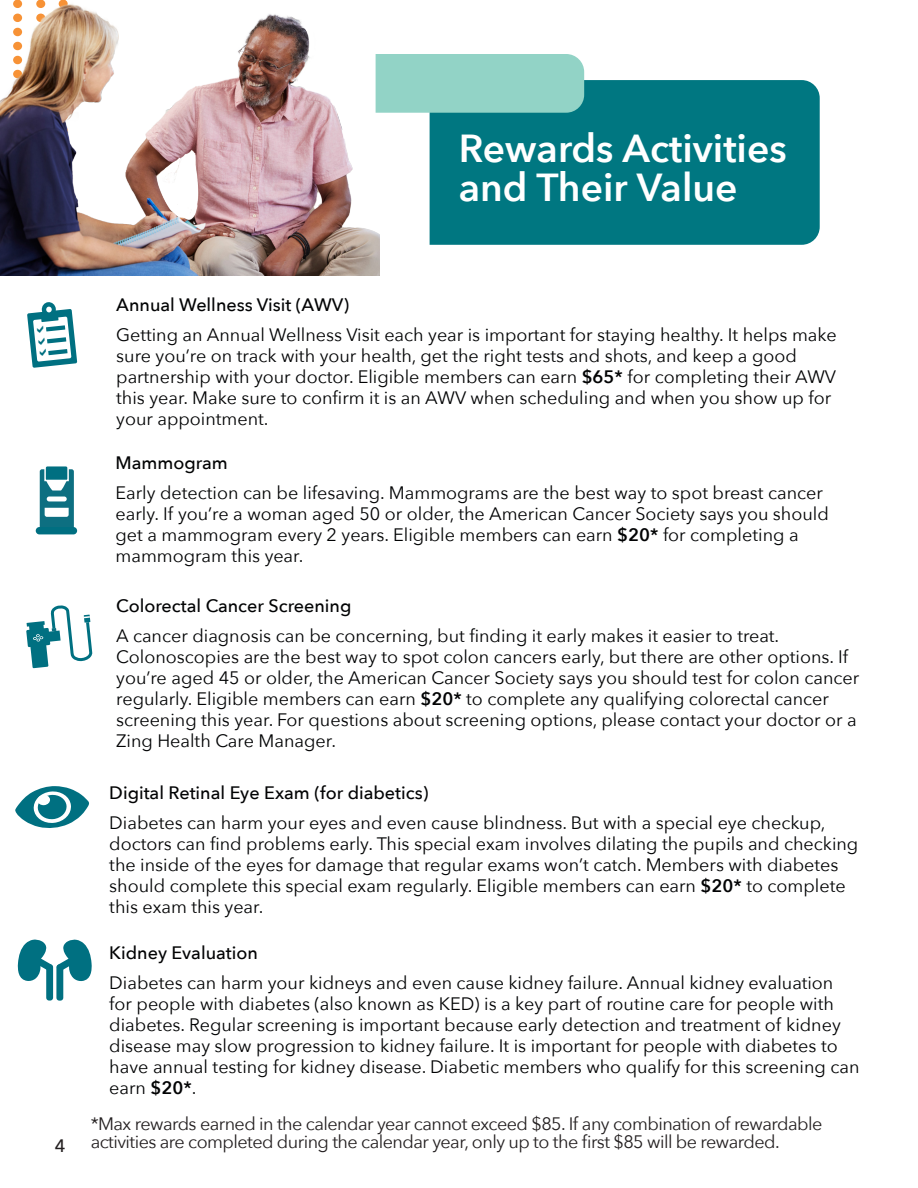
<style>
.page{position:relative;width:918px;height:1188px;background:#fff}
.page>*{position:absolute;margin:0;border:0;box-sizing:border-box;transform-origin:0 0}
.t1{font:600 39px "Avenir Next";color:#fff}
.t2{font:18px/21px "Avenir Next";color:#020304}
.t3{font:18px "Avenir Next";letter-spacing:-.03em;color:#231f20}
.t4{font:500 18px "Avenir Next";color:#020304}
.t5{font:500 18px "Avenir Next";color:#231f20}
.s1{font-weight:600}
</style>
<div class="page">
<div style="left:36px;top:527px;width:41px;height:7px;background:#006f81;border-radius:4px"></div>
<svg style="left:40px;top:466px;width:34px;height:61px"></svg>
<svg style="left:41px;top:302px;width:15px;height:15px"></svg>
<svg style="left:46px;top:306px;width:6px;height:7px"></svg>
<svg style="left:26px;top:605px;width:67px;height:63px"></svg>
<div style="left:430px;top:80px;width:390px;height:165px;background:#007781"></div>
<div style="left:380px;top:54px;width:204px;height:59px;background:#92d3c6"></div>
<img style="left:0;top:0;width:380px;height:275px">
<svg style="left:15px;top:786px;width:74px;height:42px"></svg>
<div style="left:37px;top:795px;width:13px;height:11px;background:#fff;border-radius:50%"></div>
<div style="left:46px;top:964px;width:7px;height:37px;background:#007081;border-radius:3px"></div>
<svg style="left:17px;top:939px;width:75px;height:42px"></svg>
<div style="left:56px;top:964px;width:7px;height:37px;background:#007081;border-radius:3px"></div>
<svg style="left:27px;top:309px;width:50px;height:59px"></svg>
<p class="t1" style="left:459px;top:115px;width:329px">Rewards Activities</p>
<p class="t1" style="left:459px;top:154px;width:280px">and Their Value</p>
<p class="t4" style="left:116px;top:290px;width:234px">Annual Wellness Visit (AWV)</p>
<p class="t2" style="left:116px;top:324px;width:722px">Getting an Annual Wellness Visit each year is important for staying healthy. It helps make sure you’re on track with your health, get the right tests and shots, and keep a good</p>
<p class="t2" style="left:116px;top:366px;width:721px">partnership with your doctor. Eligible members can earn <span class="s1">$65*</span> for completing their AWV this year. Make sure to confirm it is an AWV when scheduling and when you show up for your appointment.</p>
<p class="t4" style="left:116px;top:447px;width:114px">Mammogram</p>
<p class="t2" style="left:116px;top:481px;width:709px">Early detection can be lifesaving. Mammograms are the best way to spot breast cancer</p>
<p class="t2" style="left:116px;top:502px;width:715px">early. If you’re a woman aged 50 or older, the American Cancer Society says you should</p>
<p class="t2" style="left:116px;top:523px;width:685px">get a mammogram every 2 years. Eligible members can earn <span class="s1">$20*</span> for completing a</p>
<p class="t2" style="left:116px;top:544px;width:190px">mammogram this year.</p>
<p class="t4" style="left:116px;top:591px;width:237px">Colorectal Cancer Screening</p>
<p class="t2" style="left:116px;top:625px;width:664px">A cancer diagnosis can be concerning, but finding it early makes it easier to treat.</p>
<p class="t2" style="left:116px;top:646px;width:745px">Colonoscopies are the best way to spot colon cancers early, but there are other options. If you’re aged 45 or older, the American Cancer Society says you should test for colon cancer regularly. Eligible members can earn <span class="s1">$20*</span> to complete any qualifying colorectal cancer screening this year. For questions about screening options, please contact your doctor or a Zing Health Care Manager.</p>
<p class="t4" style="left:109px;top:778px;width:321px">Digital Retinal Eye Exam (for diabetics)</p>
<p class="t2" style="left:109px;top:812px;width:751px">Diabetes can harm your eyes and even cause blindness. But with a special eye checkup, doctors can find problems early. This special exam involves dilating the pupils and checking the inside of the eyes for damage that regular exams won’t catch. Members with diabetes should complete this special exam regularly. Eligible members can earn <span class="s1">$20*</span> to complete this exam this year.</p>
<p class="t4" style="left:109px;top:937px;width:150px">Kidney Evaluation</p>
<p class="t2" style="left:109px;top:972px;width:752px">Diabetes can harm your kidneys and even cause kidney failure. Annual kidney evaluation for people with diabetes (also known as KED) is a key part of routine care for people with diabetes. Regular screening is important because early detection and treatment of kidney disease may slow progression to kidney failure. It is important for people with diabetes to have annual testing for kidney disease. Diabetic members who qualify for this screening can earn <span class="s1">$20*</span>.</p>
<p class="t3" style="left:91px;top:1108px;width:733px">*Max rewards earned in the calendar year cannot exceed $85. If any combination of rewardable</p>
<p class="t5" style="left:55px;top:1130px;width:12px">4</p>
<p class="t3" style="left:91px;top:1126px;width:691px">activities are completed during the calendar year, only up to the first $85 will be rewarded.</p>
</div>
